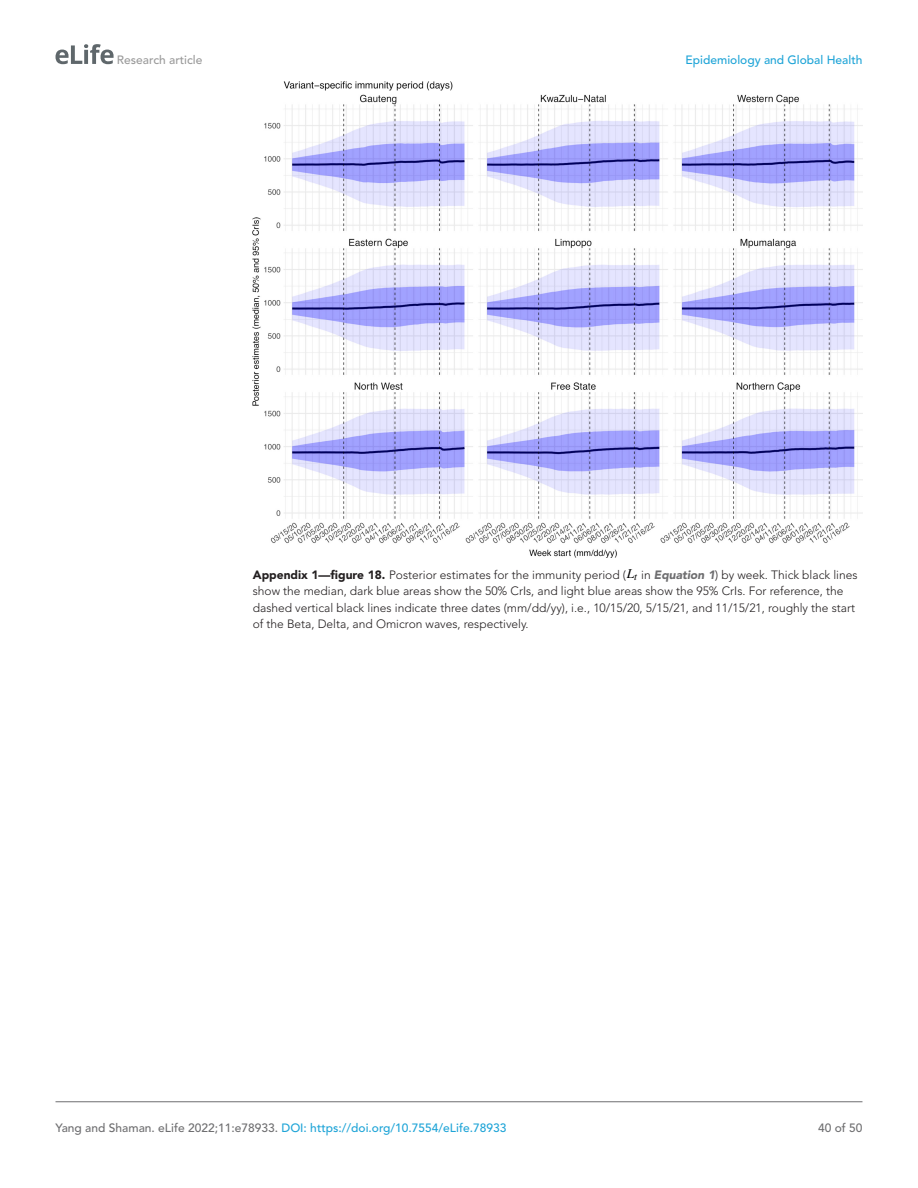
<style>
.page{position:relative;width:918px;height:1188px;background:#fff}
.page>*{position:absolute;margin:0;border:0;box-sizing:border-box;transform-origin:0 0}
.t1{font:300 12px/16.5px "Avenir LT Std";color:#231f20}
.t2{font:500 12px "Avenir LT Std";color:#1ea4d7}
.t3{font:500 12px "Avenir LT Std";color:#9a9a9a}
.t4{font:500 12px "Avenir LT Std";color:#6e6e70}
.s1{font-weight:900}
.s2{font-family:"STIX General";font-weight:400;font-style:italic;font-size:13.5px;color:#000}
.s3{font-weight:900;font-style:italic;color:#6e6e70}
.s4{color:#6e6e70}
</style>
<div class="page">
<svg style="left:56px;top:44px;width:58px;height:20px"></svg>
<hr style="left:56px;top:1101px;width:806px;height:1px;background:#6e6e70">
<img style="left:253px;top:81px;width:609px;height:477px">
<p class="t3" style="left:117px;top:53px;width:87px">Research article</p>
<p class="t2" style="left:686px;top:53px;width:178px">Epidemiology and Global Health</p>
<p class="t1" style="left:253px;top:566px;width:606px"><span class="s1">Appendix 1—figure 18.</span> Posterior estimates for the immunity period (<span class="s2">L</span><sub>t</sub> in <span class="s3">Equation 1</span>) by week. Thick black lines show the median, dark blue areas show the 50% CrIs, and light blue areas show the 95% CrIs. For reference, the dashed vertical black lines indicate three dates (mm/dd/yy), i.e., 10/15/20, 5/15/21, and 11/15/21, roughly the start of the Beta, Delta, and Omicron waves, respectively.</p>
<p class="t2" style="left:56px;top:1121px;width:452px"><span class="s4">Yang and Shaman. eLife 2022;11:e78933.</span> DOI: https://doi.org/10.7554/eLife.78933</p>
<p class="t4" style="left:818px;top:1121px;width:46px">40 of 50</p>
</div>
